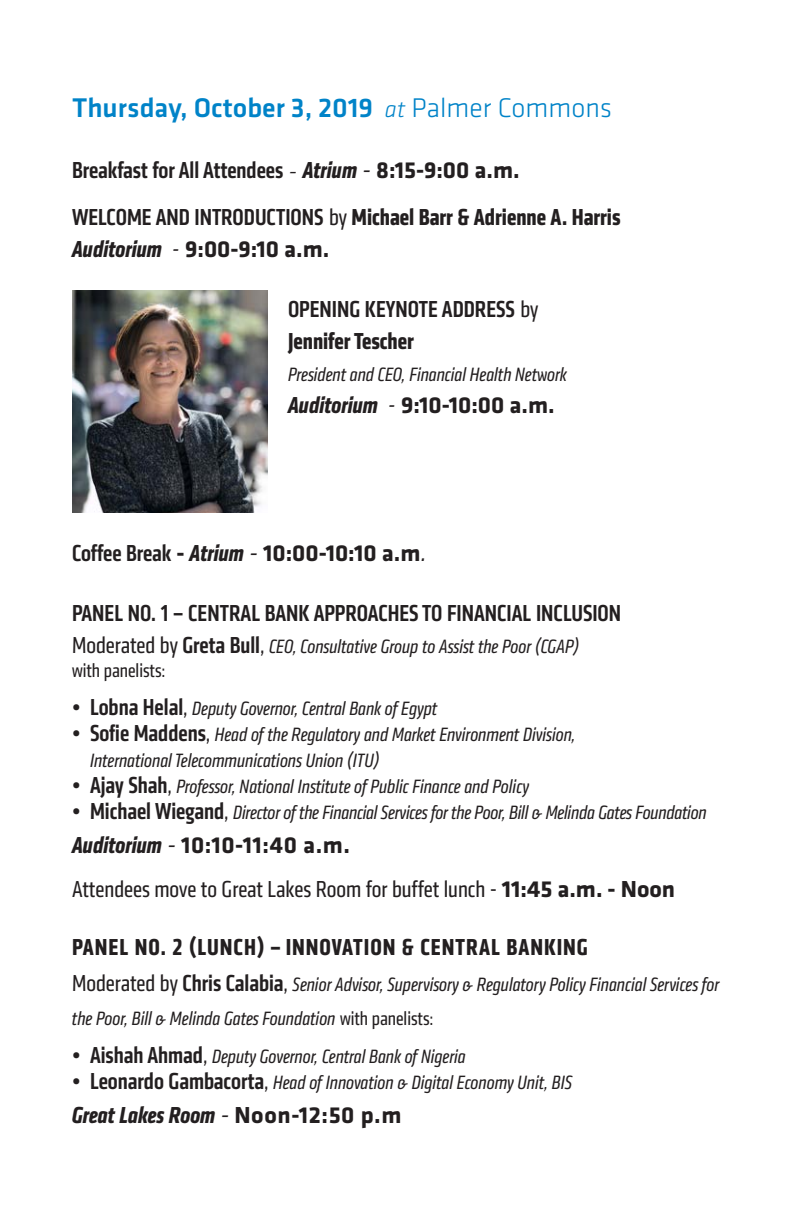
<style>
.page{position:relative;width:792px;height:1224px;background:#fff}
.page>*{position:absolute;margin:0;border:0;box-sizing:border-box;transform-origin:0 0}
.t1{font:500 28px "Klavika";color:#0083c8}
.t2{font:500 condensed 24px "Klavika";color:#231f20}
.t3{font:700 24px "Klavika";color:#231f20}
.t4{font:700 condensed 24px "Klavika";color:#231f20}
.t5{font:condensed 24px "Klavika";color:#231f20}
.t6{font:700 condensed 24px "Klavika";letter-spacing:.04em;color:#231f20}
.t7{font:italic 700 condensed 24px "Klavika";color:#231f20}
.t8{font:italic condensed 20px/26px "Klavika";color:#231f20}
.t9{font:condensed 20px "Klavika";color:#231f20}
.s1{font-weight:300;font-style:italic;font-size:24px}
.s2{font-weight:300}
.s3{font-family:"Minion Pro";font-weight:400;font-stretch:normal}
.s4{font-weight:700;font-style:italic}
.s5{font-weight:400;font-style:italic;font-stretch:normal}
.s6{font-weight:700;font-stretch:normal}
.s7{font-weight:500}
.s8{font-weight:400}
.s9{font-style:italic;font-stretch:condensed}
.s10{font-weight:400;font-style:italic;font-stretch:condensed}
.s11{font-weight:500;font-stretch:condensed}
.s12{font-weight:400;font-style:italic}
.s13{font-style:normal;font-size:24px}
.s14{font-weight:500;font-style:normal;font-size:24px}
.s15{font-style:normal}
.s16{font-weight:400;font-stretch:normal}
.s17{font-style:normal;font-stretch:normal}
</style>
<div class="page">
<img style="left:72px;top:291px;width:196px;height:221px">
<p class="t1" style="left:72px;top:89px;width:542px">Thursday, October 3, 2019 <span class="s1">at</span> <span class="s2">Palmer Commons</span></p>
<p class="t2" style="left:72px;top:155px;width:449px">Breakfast for All Attendees <span class="s3">-</span> <span class="s4">Atrium</span> <span class="s5">-</span> <span class="s6">8:15-9:00 a.m.</span></p>
<p class="t4" style="left:72px;top:201px;width:550px"><span class="s7">WELCOME AND INTRODUCTIONS</span> <span class="s8">by</span> Michael Barr &amp; Adrienne A. Harris</p>
<p class="t3" style="left:72px;top:231px;width:259px"><span class="s9">Auditorium</span> <span class="s10">-</span> 9:00-9:10 a.m.</p>
<p class="t2" style="left:288px;top:294px;width:252px">OPENING KEYNOTE ADDRESS <span class="s8">by</span></p>
<p class="t4" style="left:288px;top:326px;width:127px">Jennifer Tescher</p>
<p class="t8" style="left:288px;top:362px;width:280px">President and CEO, Financial Health Network</p>
<p class="t3" style="left:288px;top:388px;width:268px"><span class="s9">Auditorium</span> <span class="s10">-</span> 9:10-10:00 a.m.</p>
<p class="t3" style="left:72px;top:535px;width:356px"><span class="s11">Coffee Break</span> - <span class="s9">Atrium</span> <span class="s12">-</span> 10:00-10:10 a.m<span class="s12">.</span></p>
<p class="t2" style="left:72px;top:598px;width:551px">PANEL NO. 1 – CENTRAL BANK APPROACHES TO FINANCIAL INCLUSION</p>
<p class="t8" style="left:72px;top:634px;width:509px"><span class="s13">Moderated by</span> <span class="s14">Greta Bull</span><span class="s13">,</span> CEO, Consultative Group to Assist the Poor (CGAP)</p>
<p class="t9" style="left:72px;top:659px;width:95px">with panelists:</p>
<p class="t8" style="left:72px;top:696px;width:367px"><span class="s14">• Lobna Helal</span><span class="s13">,</span> Deputy Governor, Central Bank of Egypt</p>
<p class="t8" style="left:90px;top:722px;width:487px;text-indent:-18px"><span class="s14">• Sofie Maddens</span><span class="s13">,</span> Head of the Regulatory and Market Environment Division,<br>International Telecommunications Union (ITU)</p>
<p class="t8" style="left:72px;top:774px;width:458px"><span class="s14">• Ajay Shah</span><span class="s13">,</span> Professor, National Institute of Public Finance and Policy</p>
<p class="t8" style="left:72px;top:800px;width:636px"><span class="s14">• Michael Wiegand</span><span class="s13">,</span> Director of the Financial Services for the Poor, Bill &amp; Melinda Gates Foundation</p>
<p class="t3" style="left:72px;top:828px;width:280px"><span class="s9">Auditorium</span> <span class="s12">-</span> 10:10-11:40 a.m.</p>
<p class="t5" style="left:72px;top:876px;width:605px">Attendees move to Great Lakes Room for buffet lunch - <span class="s6">11:45 a.m. - Noon</span></p>
<p class="t6" style="left:72px;top:932px;width:518px">PANEL NO. 2 (LUNCH) – INNOVATION &amp; CENTRAL BANKING</p>
<p class="t8" style="left:72px;top:968px;width:649px;line-height:34px"><span class="s13">Moderated by</span> <span class="s14">Chris Calabia</span><span class="s13">,</span> Senior Advisor, Supervisory &amp; Regulatory Policy Financial Services for the Poor, Bill &amp; Melinda Gates Foundation <span class="s15">with panelists:</span></p>
<p class="t8" style="left:72px;top:1044px;width:395px"><span class="s14">• Aishah Ahmad</span><span class="s13">,</span> Deputy Governor, Central Bank of Nigeria</p>
<p class="t8" style="left:72px;top:1070px;width:502px"><span class="s14">• Leonardo Gambacorta</span><span class="s13">,</span> Head of Innovation &amp; Digital Economy Unit, BIS</p>
<p class="t7" style="left:72px;top:1100px;width:331px">Great Lakes Room <span class="s16">-</span> <span class="s17">Noon-12:50 p.m</span></p>
</div>
